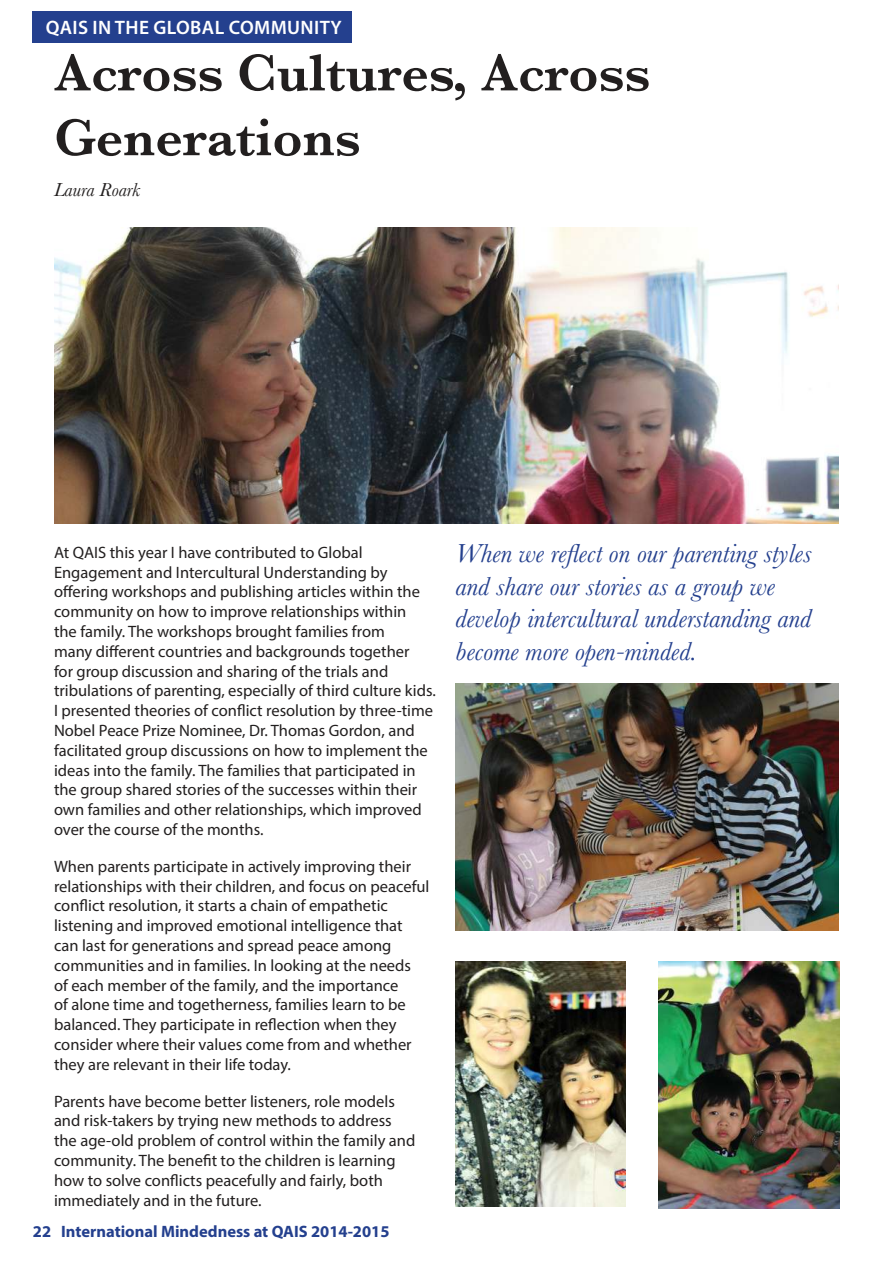
<style>
.page{position:relative;width:893px;height:1263px;background:#fff}
.page>*{position:absolute;margin:0;border:0;box-sizing:border-box;transform-origin:0 0}
.t1{font:600 54px/64.8px "Baskerville";color:#221f1f}
.t2{font:italic 27px/32.4px "Baskerville";color:#24408e}
.t3{font:600 19.5px "Myriad Pro";letter-spacing:.02em;color:#fff}
.t4{font:italic 19.5px "Baskerville";color:#221f1f}
.t5{font:16.5px/19.8px "Myriad Pro";color:#221f1f}
.t6{font:700 16.5px "Myriad Pro";color:#24408e}
</style>
<div class="page">
<div style="left:32px;top:11px;width:320px;height:32px;background:#24408e"></div>
<img style="left:54px;top:228px;width:785px;height:295px">
<img style="left:455px;top:683px;width:384px;height:247px">
<img style="left:455px;top:962px;width:170px;height:245px">
<img style="left:658px;top:962px;width:181px;height:247px">
<p class="t3" style="left:46px;top:20px;width:297px">QAIS IN THE GLOBAL COMMUNITY</p>
<h1 class="t1" style="left:54px;top:44px;width:598px">Across Cultures, Across<br>Generations</h1>
<p class="t4" style="left:54px;top:182px;width:87px">Laura Roark</p>
<p class="t5" style="left:54px;top:544px;width:383px">At QAIS this year I have contributed to Global Engagement and Intercultural Understanding by ofering workshops and publishing articles within the community on how to improve relationships within<br>the family. The workshops brought families from<br>many diferent countries and backgrounds together<br>for group discussion and sharing of the trials and tribulations of parenting, especially of third culture kids.<br>I presented theories of conlict resolution by three-time Nobel Peace Prize Nominee, Dr. Thomas Gordon, and facilitated group discussions on how to implement the ideas into the family. The families that participated in the group shared stories of the successes within their own families and other relationships, which improved over the course of the months.</p>
<p class="t5" style="left:54px;top:858px;width:377px">When parents participate in actively improving their relationships with their children, and focus on peaceful conlict resolution, it starts a chain of empathetic listening and improved emotional intelligence that can last for generations and spread peace among communities and in families. In looking at the needs of each member of the family, and the importance<br>of alone time and togetherness, families learn to be balanced. They participate in relection when they consider where their values come from and whether they are relevant in their life today.</p>
<p class="t5" style="left:54px;top:1092px;width:363px">Parents have become better listeners, role models and risk-takers by trying new methods to address the age-old problem of control within the family and community. The beneit to the children is learning how to solve conlicts peacefully and fairly, both immediately and in the future.</p>
<p class="t6" style="left:33px;top:1225px;width:358px">22 International Mindedness at QAIS 2014-2015</p>
<h2 class="t2" style="left:455px;top:537px;width:358px">When we relect on our parenting styles and share our stories as a group we develop intercultural understanding and become more open-minded.</h2>
</div>
